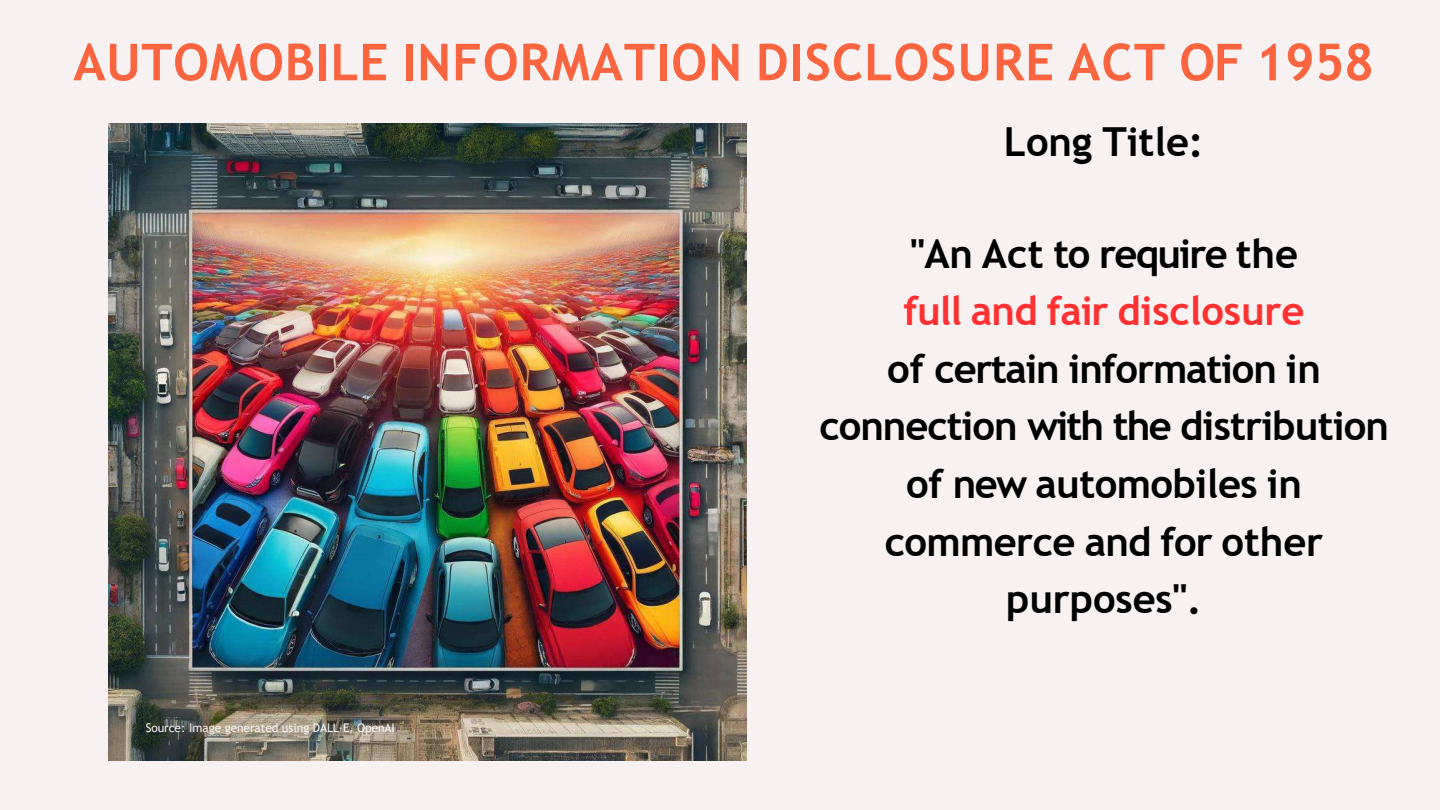
<style>
.page{position:relative;width:1440px;height:810px;background:#f7f2f1}
.page>*{position:absolute;margin:0;border:0;box-sizing:border-box;transform-origin:0 0}
.t1{font:700 51px "Trebuchet MS";letter-spacing:.02em;color:#fa643f}
.t2{font:700 40px/57.6px "Trebuchet MS";letter-spacing:-.02em;color:#000;text-align:center}
.t3{font:12px "Trebuchet MS";letter-spacing:-.01em;color:#f7f2f1}
.s1{color:#ff3131}
</style>
<div class="page">
<img style="left:109px;top:123px;width:637px;height:638px">
<h2 class="t1" style="left:73px;top:30px;width:1302px">AUTOMOBILE INFORMATION DISCLOSURE ACT OF 1958</h2>
<p class="t2" style="left:1004px;top:113px;width:201px">Long Title:</p>
<p class="t3" style="left:146px;top:720px;width:250px">Source: Image generated using DALL·E, OpenAI</p>
<p class="t2" style="left:887px;top:225px;width:435px">"An Act to require the <span class="s1">full and fair disclosure </span>of certain information in</p>
<p class="t2" style="left:820px;top:397px;width:571px">connection with the distribution of new automobiles in commerce and for other purposes".</p>
</div>
